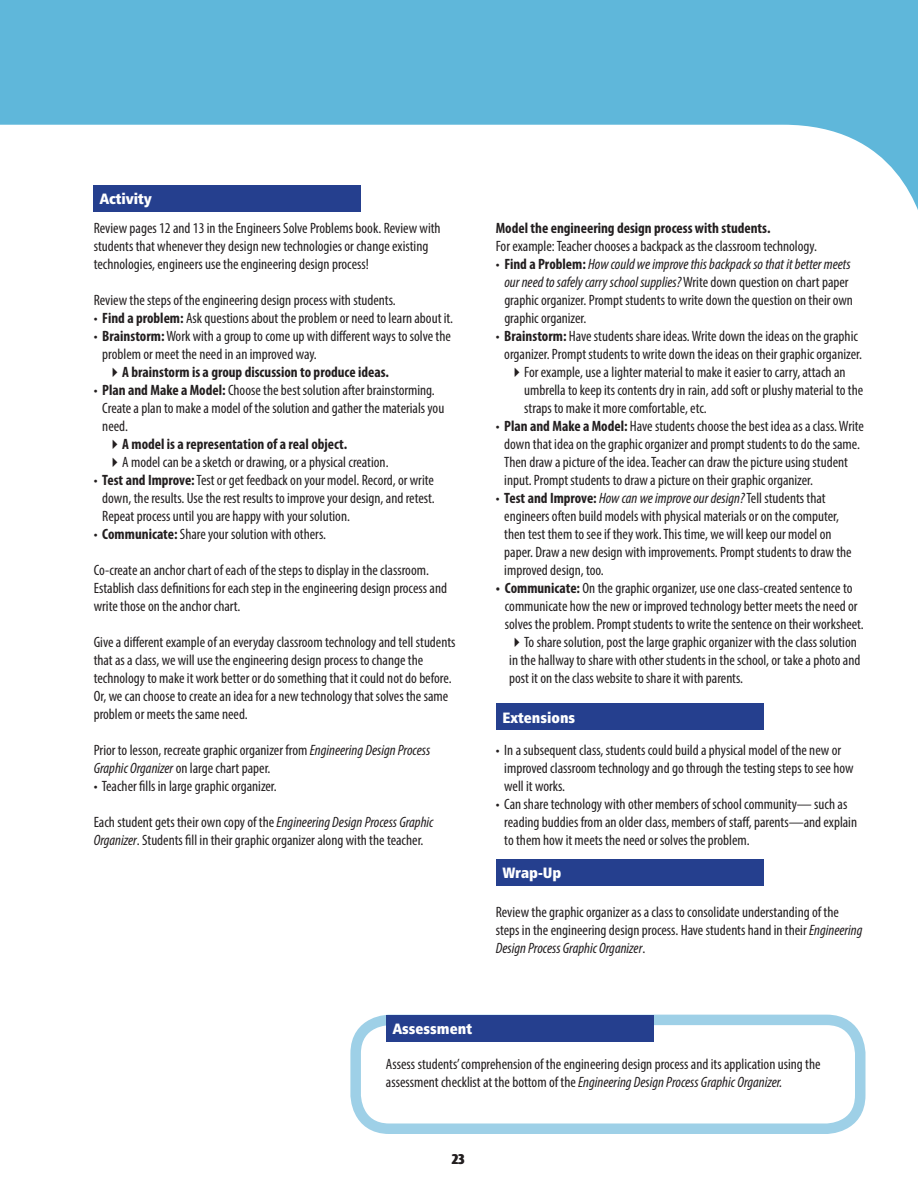
<style>
.page{position:relative;width:918px;height:1188px;background:#fff}
.page>*{position:absolute;margin:0;border:0;box-sizing:border-box;transform-origin:0 0}
.t1{font:condensed 15px/18px "Myriad Pro";color:#231f20}
.t2{font:700 condensed 15px "Myriad Pro";color:#231f20}
.t3{font:15px "Humanist 777 BT Extra Black Cond B";color:#fff}
.s1{font-weight:700}
.s2{font-style:italic}
</style>
<div class="page">
<svg style="left:0;top:0;width:918px;height:210px;fill:#5fb7da"></svg>
<div style="left:93px;top:185px;width:268px;height:27px;background:#253f8e"></div>
<div style="left:496px;top:703px;width:268px;height:27px;background:#253f8e"></div>
<div style="left:496px;top:859px;width:268px;height:27px;background:#253f8e"></div>
<div style="left:350px;top:1015px;width:516px;height:119px;border:10px solid #9ed0e7;border-radius:34px"></div>
<div style="left:386px;top:1015px;width:268px;height:27px;background:#253f8e"></div>
<p class="t3" style="left:100px;top:189px;width:54px">Activity</p>
<p class="t1" style="left:94px;top:219px;width:348px">Review pages 12 and 13 in the Engineers Solve Problems book. Review with students that whenever they design new technologies or change existing technologies, engineers use the engineering design process!</p>
<p class="t1" style="left:94px;top:291px;width:304px">Review the steps of the engineering design process with students.</p>
<p class="t1" style="left:94px;top:309px;width:361px">• <span class="s1">Find a problem:</span> Ask questions about the problem or need to learn about it.</p>
<p class="t1" style="left:102px;top:327px;width:350px;text-indent:-9px">• <span class="s1">Brainstorm:</span> Work with a group to come up with different ways to solve the problem or meet the need in an improved way.</p>
<p class="t2" style="left:107px;top:362px;width:283px">✔A brainstorm is a group discussion to produce ideas.</p>
<p class="t1" style="left:102px;top:381px;width:344px;text-indent:-9px">• <span class="s1">Plan and Make a Model:</span> Choose the best solution after brainstorming.<br>Create a plan to make a model of the solution and gather the materials you need.</p>
<p class="t2" style="left:107px;top:434px;width:242px">✔A model is a representation of a real object.</p>
<p class="t1" style="left:107px;top:453px;width:283px">✔A model can be a sketch or drawing, or a physical creation.</p>
<p class="t1" style="left:102px;top:471px;width:334px;text-align:justify;text-indent:-9px">• <span class="s1">Test and Improve:</span> Test or get feedback on your model. Record, or write down, the results. Use the rest results to improve your design, and retest.<br>Repeat process until you are happy with your solution.</p>
<p class="t1" style="left:94px;top:525px;width:234px">• <span class="s1">Communicate:</span> Share your solution with others.</p>
<p class="t1" style="left:94px;top:561px;width:355px">Co-create an anchor chart of each of the steps to display in the classroom.<br>Establish class definitions for each step in the engineering design process and write those on the anchor chart.</p>
<p class="t1" style="left:94px;top:633px;width:363px">Give a different example of an everyday classroom technology and tell students that as a class, we will use the engineering design process to change the technology to make it work better or do something that it could not do before.<br>Or, we can choose to create an idea for a new technology that solves the same problem or meets the same need.</p>
<p class="t1" style="left:94px;top:741px;width:338px">Prior to lesson, recreate graphic organizer from <span class="s2">Engineering Design Process<br>Graphic Organizer</span> on large chart paper.</p>
<p class="t1" style="left:94px;top:777px;width:185px">• Teacher fills in large graphic organizer.</p>
<p class="t1" style="left:94px;top:813px;width:341px">Each student gets their own copy of the <span class="s2">Engineering Design Process Graphic<br>Organizer</span>. Students fill in their graphic organizer along with the teacher.</p>
<p class="t2" style="left:496px;top:218px;width:276px">Model the engineering design process with students.</p>
<p class="t1" style="left:496px;top:237px;width:323px">For example: Teacher chooses a backpack as the classroom technology.</p>
<p class="t1" style="left:504px;top:255px;width:350px;text-indent:-9px">• <span class="s1">Find a Problem:</span> <span class="s2">How could we improve this backpack so that it better meets our need to safely carry school supplies?</span> Write down question on chart paper graphic organizer. Prompt students to write down the question on their own graphic organizer.</p>
<p class="t1" style="left:496px;top:327px;width:368px;text-align:center">• <span class="s1">Brainstorm:</span> Have students share ideas. Write down the ideas on the graphic organizer. Prompt students to write down the ideas on their graphic organizer.</p>
<p class="t1" style="left:524px;top:363px;width:341px;text-indent:-15px">✔For example, use a lighter material to make it easier to carry, attach an umbrella to keep its contents dry in rain, add soft or plushy material to the straps to make it more comfortable, etc.</p>
<p class="t1" style="left:504px;top:417px;width:361px;text-indent:-9px">• <span class="s1">Plan and Make a Model:</span> Have students choose the best idea as a class. Write down that idea on the graphic organizer and prompt students to do the same.<br>Then draw a picture of the idea. Teacher can draw the picture using student input. Prompt students to draw a picture on their graphic organizer.</p>
<p class="t1" style="left:504px;top:489px;width:349px;text-indent:-9px">• <span class="s1">Test and Improve:</span> <span class="s2">How can we improve our design?</span> Tell students that engineers often build models with physical materials or on the computer, then test them to see if they work. This time, we will keep our model on paper. Draw a new design with improvements. Prompt students to draw the improved design, too.</p>
<p class="t1" style="left:505px;top:579px;width:361px;text-indent:-9px"><span class="s1">• Communicate:</span> On the graphic organizer, use one class-created sentence to communicate how the new or improved technology better meets the need or solves the problem. Prompt students to write the sentence on their worksheet.</p>
<p class="t1" style="left:509px;top:633px;width:353px">✔To share solution, post the large graphic organizer with the class solution in the hallway to share with other students in the school, or take a photo and post it on the class website to share it with parents.</p>
<p class="t3" style="left:502px;top:708px;width:74px">Extensions</p>
<p class="t1" style="left:504px;top:741px;width:351px;text-indent:-9px">• In a subsequent class, students could build a physical model of the new or improved classroom technology and go through the testing steps to see how well it works.</p>
<p class="t1" style="left:504px;top:795px;width:354px;text-indent:-9px">• Can share technology with other members of school community— such as reading buddies from an older class, members of staff, parents—and explain to them how it meets the need or solves the problem.</p>
<p class="t3" style="left:502px;top:864px;width:60px">Wrap-Up</p>
<p class="t1" style="left:496px;top:903px;width:368px">Review the graphic organizer as a class to consolidate understanding of the steps in the engineering design process. Have students hand in their <span class="s2">Engineering<br>Design Process Graphic Organizer</span>.</p>
<p class="t3" style="left:393px;top:1019px;width:81px">Assessment</p>
<p class="t1" style="left:386px;top:1055px;width:436px">Assess students’ comprehension of the engineering design process and its application using the assessment checklist at the bottom of the <span class="s2">Engineering Design Process Graphic Organizer.</span></p>
<p class="t2" style="left:453px;top:1150px;width:14px">23</p>
</div>
